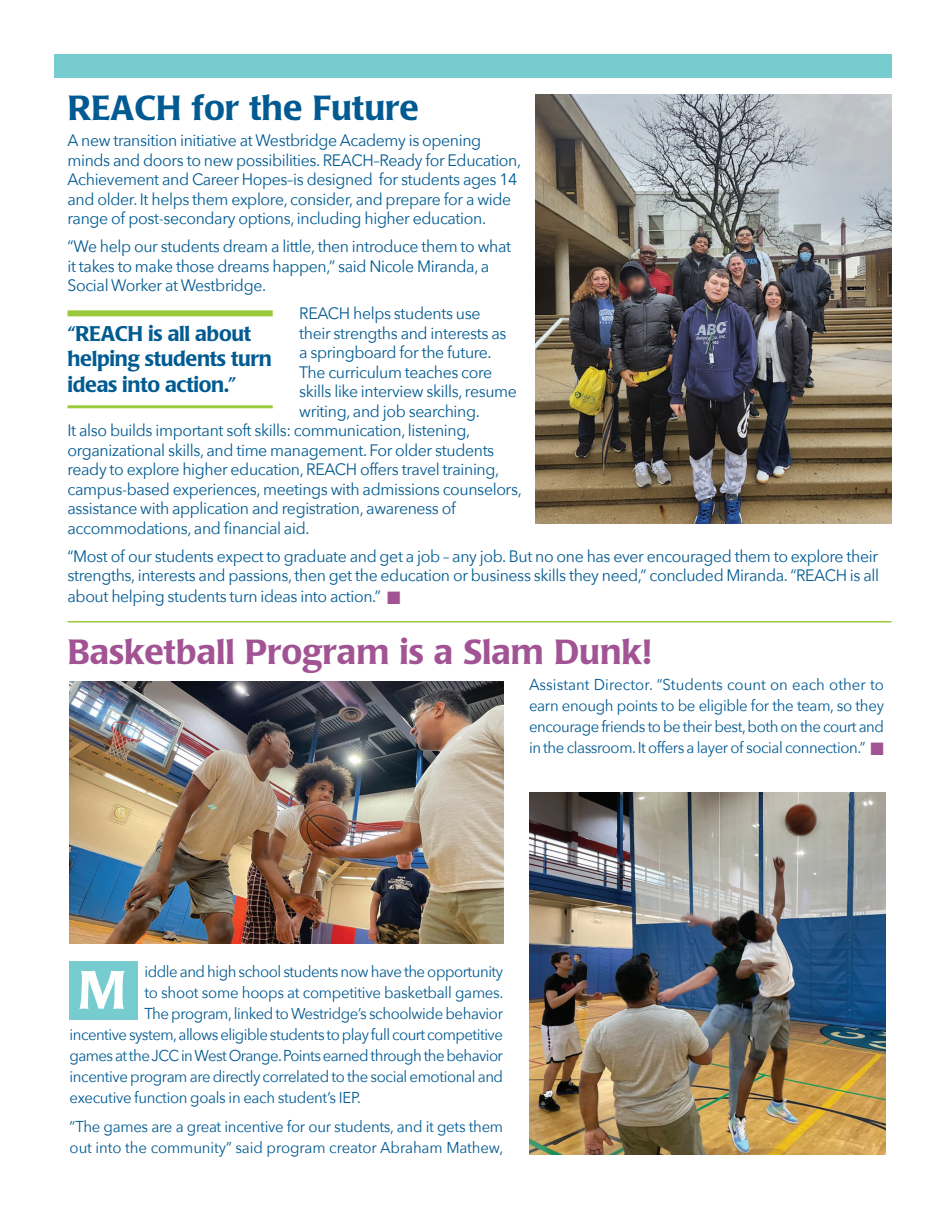
<style>
.page{position:relative;width:945px;height:1215px;background:#fff}
.page>*{position:absolute;margin:0;border:0;box-sizing:border-box;transform-origin:0 0}
.t1{font:500 53.25px "Poppl Laudatio BQ";color:#fff}
.Poppl-L_Titles_Med-Cond_Blue{font:500 34.5px "Poppl Laudatio BQ";color:#a25394}
.Poppl-L_Titles_Med-Cond_Blue-2{font:500 34.5px "Poppl Laudatio BQ";color:#015a92}
.avenir_text_10_13{font:500 21px/25.5px "Poppl Laudatio BQ";letter-spacing:-.015em;color:#015a92}
.avenir_text_10_13-2{font:16.5px/19.5px "Avenir Next";letter-spacing:-.025em;color:#015a92;scale:.96 1}
.avenir_text_10_13-3{font:15.75px/21px "Avenir Next";letter-spacing:-.025em;color:#015a92;scale:.95 1}
.s1{color:#a25394}
</style>
<div class="page">
<div style="left:54px;top:54px;width:838px;height:24px;background:#77ccd0"></div>
<img style="left:70px;top:681px;width:433px;height:263px">
<img style="left:535px;top:94px;width:356px;height:430px">
<img style="left:529px;top:793px;width:356px;height:362px">
<hr style="left:68px;top:621px;width:824px;height:1px;background:#99ca3b">
<div style="left:68px;top:310px;width:205px;height:6px;background:#99ca3b"></div>
<hr style="left:68px;top:405px;width:205px;height:3px;background:#99ca3b">
<div style="left:70px;top:961px;width:68px;height:58px;background:#77ccd0"></div>
<p class="Poppl-L_Titles_Med-Cond_Blue-2" style="left:68px;top:88px;width:353px">REACH for the Future</p>
<p class="avenir_text_10_13-2" style="left:68px;top:130px;width:474px">A new transition initiative at Westbridge Academy is opening minds and doors to new possibilities. REACH–Ready for Education, Achievement and Career Hopes–is designed for students ages 14 and older. It helps them explore, consider, and prepare for a wide range of post-secondary options, including higher education.</p>
<p class="avenir_text_10_13-2" style="left:68px;top:236px;width:464px">“We help our students dream a little, then introduce them to what it takes to make those dreams happen,” said Nicole Miranda, a<br>Social Worker at Westbridge.</p>
<p class="avenir_text_10_13-2" style="left:299px;top:303px;width:190px">REACH helps students use</p>
<p class="avenir_text_10_13-2" style="left:299px;top:323px;width:217px">their strengths and interests as</p>
<p class="avenir_text_10_13-2" style="left:299px;top:342px;width:202px">a springboard for the future.</p>
<p class="avenir_text_10_13-2" style="left:299px;top:362px;width:203px">The curriculum teaches core</p>
<p class="avenir_text_10_13-2" style="left:299px;top:381px;width:228px">skills like interview skills, resume</p>
<p class="avenir_text_10_13-2" style="left:299px;top:401px;width:190px">writing, and job searching.</p>
<p class="avenir_text_10_13-2" style="left:68px;top:420px;width:421px">It also builds important soft skills: communication, listening,</p>
<p class="avenir_text_10_13-2" style="left:68px;top:440px;width:446px">organizational skills, and time management. For older students</p>
<p class="avenir_text_10_13-2" style="left:68px;top:459px;width:451px">ready to explore higher education, REACH offers travel training,</p>
<p class="avenir_text_10_13-2" style="left:68px;top:479px;width:475px">campus-based experiences, meetings with admissions counselors,</p>
<p class="avenir_text_10_13-2" style="left:68px;top:498px;width:406px">assistance with application and registration, awareness of</p>
<p class="avenir_text_10_13-2" style="left:68px;top:518px;width:254px">accommodations, and financial aid.</p>
<p class="avenir_text_10_13-2" style="left:68px;top:546px;width:847px">“Most of our students expect to graduate and get a job – any job. But no one has ever encouraged them to explore their strengths, interests and passions, then get the education or business skills they need,” concluded Miranda. “REACH is all</p>
<p class="avenir_text_10_13-2" style="left:68px;top:586px;width:348px">about helping students turn ideas into action.” <span class="s1">■</span></p>
<p class="avenir_text_10_13" style="left:68px;top:321px;width:206px">“REACH is all about helping students turn ideas into action.”</p>
<p class="Poppl-L_Titles_Med-Cond_Blue" style="left:68px;top:632px;width:585px">Basketball Program is a Slam Dunk!</p>
<p class="avenir_text_10_13-3" style="left:529px;top:674px;width:375px;text-align:justify">Assistant Director. “Students count on each other to earn enough points to be eligible for the team, so they encourage friends to be their best, both on the court and in the classroom. It offers a layer of social connection.” <span class="s1">■</span></p>
<p class="avenir_text_10_13-3" style="left:144px;top:960px;width:379px">iddle and high school students now have the opportunity</p>
<p class="avenir_text_10_13-3" style="left:144px;top:981px;width:380px">to shoot some hoops at competitive basketball games.</p>
<p class="avenir_text_10_13-3" style="left:144px;top:1002px;width:379px">The program, linked to Westridge’s schoolwide behavior</p>
<p class="avenir_text_10_13-3" style="left:70px;top:1023px;width:458px">incentive system, allows eligible students to play full court competitive</p>
<p class="avenir_text_10_13-3" style="left:70px;top:1044px;width:458px">games at the JCC in West Orange. Points earned through the behavior</p>
<p class="avenir_text_10_13-3" style="left:70px;top:1065px;width:458px">incentive program are directly correlated to the social emotional and</p>
<p class="avenir_text_10_13-3" style="left:70px;top:1086px;width:308px">executive function goals in each student’s IEP.</p>
<p class="avenir_text_10_13-3" style="left:70px;top:1116px;width:458px">“The games are a great incentive for our students, and it gets them out into the community” said program creator Abraham Mathew,</p>
<p class="t1" style="left:78px;top:960px;width:50px">M</p>
</div>
